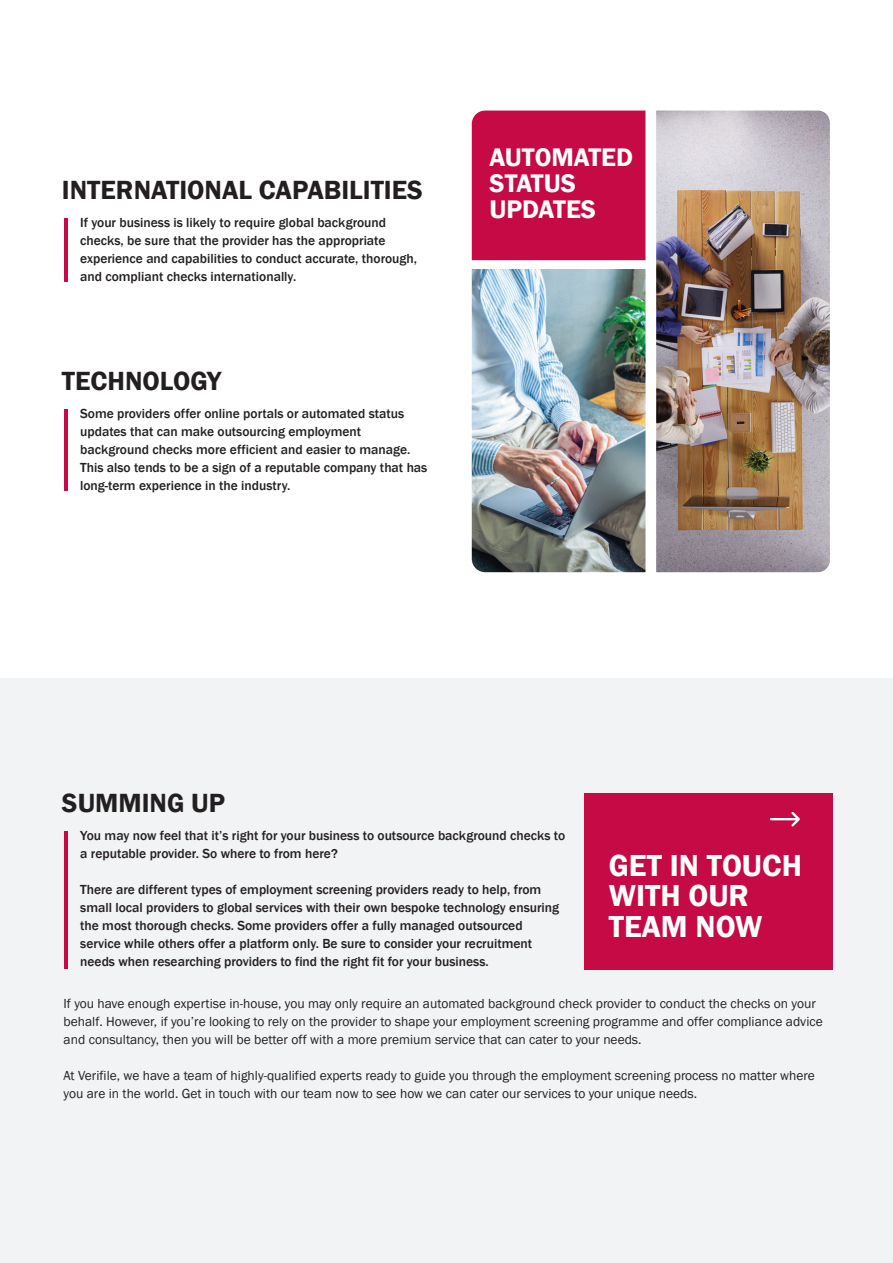
<style>
.page{position:relative;width:893px;height:1263px;background:#fff}
.page>*{position:absolute;margin:0;border:0;box-sizing:border-box;transform-origin:0 0}
.t1{font:600 31.2px/30.5px "Franklin Gothic";color:#fff}
.t2{font:600 27px "Franklin Gothic";color:#231f20}
.t3{font:600 26.1px/25.5px "Franklin Gothic";color:#fff}
.t4{font:500 13.5px/18px "Franklin Gothic";color:#231f20}
.t5{font:13.5px/18px "Franklin Gothic";color:#231f20}
</style>
<div class="page">
<img style="left:656px;top:111px;width:174px;height:461px">
<img style="left:472px;top:269px;width:173px;height:303px">
<div style="left:472px;top:111px;width:173px;height:149px;background:#c60a45"></div>
<hr style="left:64px;top:218px;width:4px;height:64px;background:#c60a45">
<hr style="left:64px;top:409px;width:4px;height:82px;background:#c60a45">
<div style="left:0;top:678px;width:893px;height:585px;background:#f2f3f4"></div>
<hr style="left:64px;top:831px;width:4px;height:137px;background:#c60a45">
<div style="left:585px;top:793px;width:248px;height:177px;background:#c60a45"></div>
<svg style="left:770px;top:812px;width:30px;height:14px"></svg>
<h2 class="t2" style="left:62px;top:173px;width:362px">INTERNATIONAL CAPABILITIES</h2>
<p class="t4" style="left:80px;top:214px;width:338px">If your business is likely to require global background checks, be sure that the provider has the appropriate experience and capabilities to conduct accurate, thorough, and compliant checks internationally.</p>
<h2 class="t2" style="left:62px;top:364px;width:161px">TECHNOLOGY</h2>
<p class="t4" style="left:80px;top:405px;width:349px">Some providers offer online portals or automated status updates that can make outsourcing employment background checks more efficient and easier to manage.<br>This also tends to be a sign of a reputable company that has long-term experience in the industry.</p>
<h3 class="t3" style="left:489px;top:145px;width:145px">AUTOMATED<br>STATUS<br>UPDATES</h3>
<h2 class="t2" style="left:62px;top:786px;width:165px">SUMMING UP</h2>
<p class="t4" style="left:80px;top:827px;width:486px">You may now feel that it’s right for your business to outsource background checks to a reputable provider. So where to from here?</p>
<p class="t4" style="left:80px;top:881px;width:480px">There are different types of employment screening providers ready to help, from small local providers to global services with their own bespoke technology ensuring the most thorough checks. Some providers offer a fully managed outsourced service while others offer a platform only. Be sure to consider your recruitment needs when researching providers to find the right fit for your business.</p>
<p class="t5" style="left:64px;top:994px;width:761px">If you have enough expertise in-house, you may only require an automated background check provider to conduct the checks on your behalf. However, if you’re looking to rely on the provider to shape your employment screening programme and offer compliance advice and consultancy, then you will be better off with a more premium service that can cater to your needs.</p>
<p class="t5" style="left:64px;top:1066px;width:753px">At Verifile, we have a team of highly-qualified experts ready to guide you through the employment screening process no matter where you are in the world. Get in touch with our team now to see how we can cater our services to your unique needs.</p>
<h1 class="t1" style="left:609px;top:850px;width:195px">GET IN TOUCH<br>WITH OUR<br>TEAM NOW</h1>
</div>
